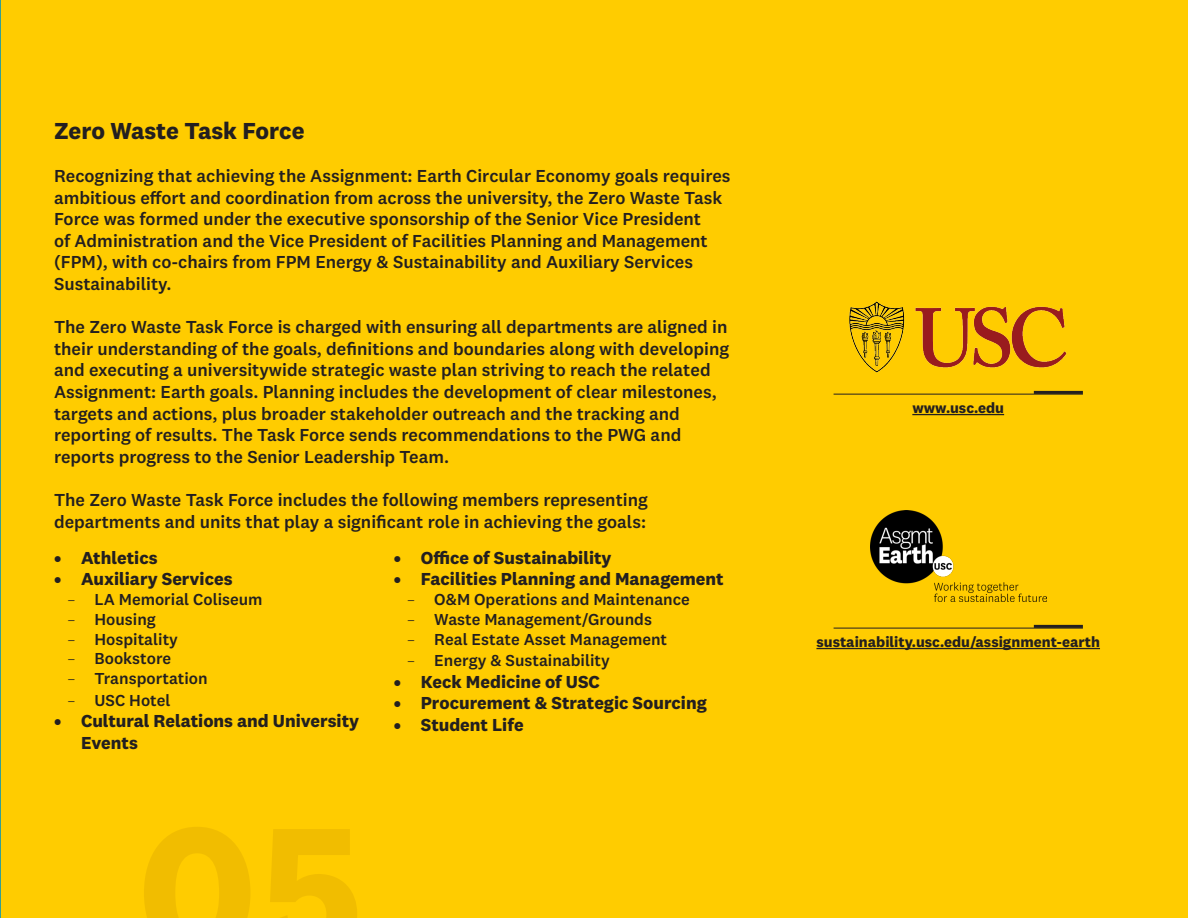
<style>
.page{position:relative;width:1188px;height:918px;background:#fc0}
.page>*{position:absolute;margin:0;border:0;box-sizing:border-box;transform-origin:0 0}
.Body_01{font:700 24px "National 2";color:#231f20}
.Body_01-2{font:500 18px/21.6px "National 2";color:#231f20}
.t1{font:700 18px/21.6px "National 2";color:#231f20}
.t2{font:500 16.5px "National 2";color:#231f20}
.Body_01-3{font:700 15px "National 2";color:#231f20}
.Heading_01{font:700 15px "National 2";color:#231f20}
.s1{font-weight:300;font-style:italic}
</style>
<div class="page">
<img style="left:870px;top:510px;width:176px;height:91px">
<img style="left:815px;top:267px;width:287px;height:140px">
<hr style="left:1034px;top:625px;width:49px;height:3px;background:#231f20">
<hr style="left:834px;top:628px;width:249px;height:1px;background:#231f20">
<hr style="left:912px;top:414px;width:92px;height:1px;background:#231f20">
<hr style="left:816px;top:648px;width:284px;height:1px;background:#231f20">
<p class="Body_01" style="left:54px;top:116px;width:252px">Zero Waste Task Force</p>
<p class="Body_01-2" style="left:54px;top:165px;width:678px">Recognizing that achieving the Assignment: Earth Circular Economy goals requires ambitious effort and coordination from across the university, the Zero Waste Task Force was formed under the executive sponsorship of the Senior Vice President<br>of Administration and the Vice President of Facilities Planning and Management (FPM), with co-chairs from FPM Energy &amp; Sustainability and Auxiliary Services Sustainability.</p>
<p class="Body_01-2" style="left:54px;top:316px;width:677px">The Zero Waste Task Force is charged with ensuring all departments are aligned in their understanding of the goals, definitions and boundaries along with developing and executing a universitywide strategic waste plan striving to reach the related Assignment: Earth goals. Planning includes the development of clear milestones, targets and actions, plus broader stakeholder outreach and the tracking and reporting of results. The Task Force sends recommendations to the PWG and reports progress to the Senior Leadership Team.</p>
<p class="Body_01-2" style="left:54px;top:489px;width:596px">The Zero Waste Task Force includes the following members representing departments and units that play a significant role in achieving the goals:</p>
<p class="t1" style="left:54px;top:546px;width:105px">• Athletics</p>
<p class="t1" style="left:54px;top:568px;width:180px">• Auxiliary Services</p>
<p class="t2" style="left:68px;top:589px;width:197px"><span class="s1">–</span> LA Memorial Coliseum</p>
<p class="t2" style="left:68px;top:609px;width:90px"><span class="s1">–</span> Housing</p>
<p class="t2" style="left:68px;top:629px;width:112px"><span class="s1">–</span> Hospitality</p>
<p class="t2" style="left:68px;top:649px;width:105px"><span class="s1">–</span> Bookstore</p>
<p class="t2" style="left:68px;top:669px;width:142px"><span class="s1">–</span> Transportation</p>
<p class="t2" style="left:68px;top:690px;width:105px"><span class="s1">–</span> USC Hotel</p>
<p class="t1" style="left:81px;top:710px;width:280px;text-indent:-27px">• Cultural Relations and University<br>Events</p>
<p class="t1" style="left:394px;top:546px;width:219px">• Office of Sustainability</p>
<p class="t1" style="left:394px;top:568px;width:331px">• Facilities Planning and Management</p>
<p class="t2" style="left:407px;top:589px;width:284px"><span class="s1">–</span> O&amp;M Operations and Maintenance</p>
<p class="t2" style="left:407px;top:609px;width:246px"><span class="s1">–</span> Waste Management/Grounds</p>
<p class="t2" style="left:407px;top:629px;width:261px"><span class="s1">–</span> Real Estate Asset Management</p>
<p class="t2" style="left:407px;top:651px;width:204px"><span class="s1">–</span> Energy &amp; Sustainability</p>
<p class="t1" style="left:394px;top:671px;width:208px">• Keck Medicine of USC</p>
<p class="t1" style="left:394px;top:692px;width:315px">• Procurement &amp; Strategic Sourcing</p>
<p class="t1" style="left:394px;top:714px;width:131px">• Student Life</p>
<p class="Heading_01" style="left:912px;top:399px;width:93px">www.usc.edu</p>
<p class="Body_01-3" style="left:816px;top:633px;width:285px">sustainability.usc.edu/assignment-earth</p>
</div>
